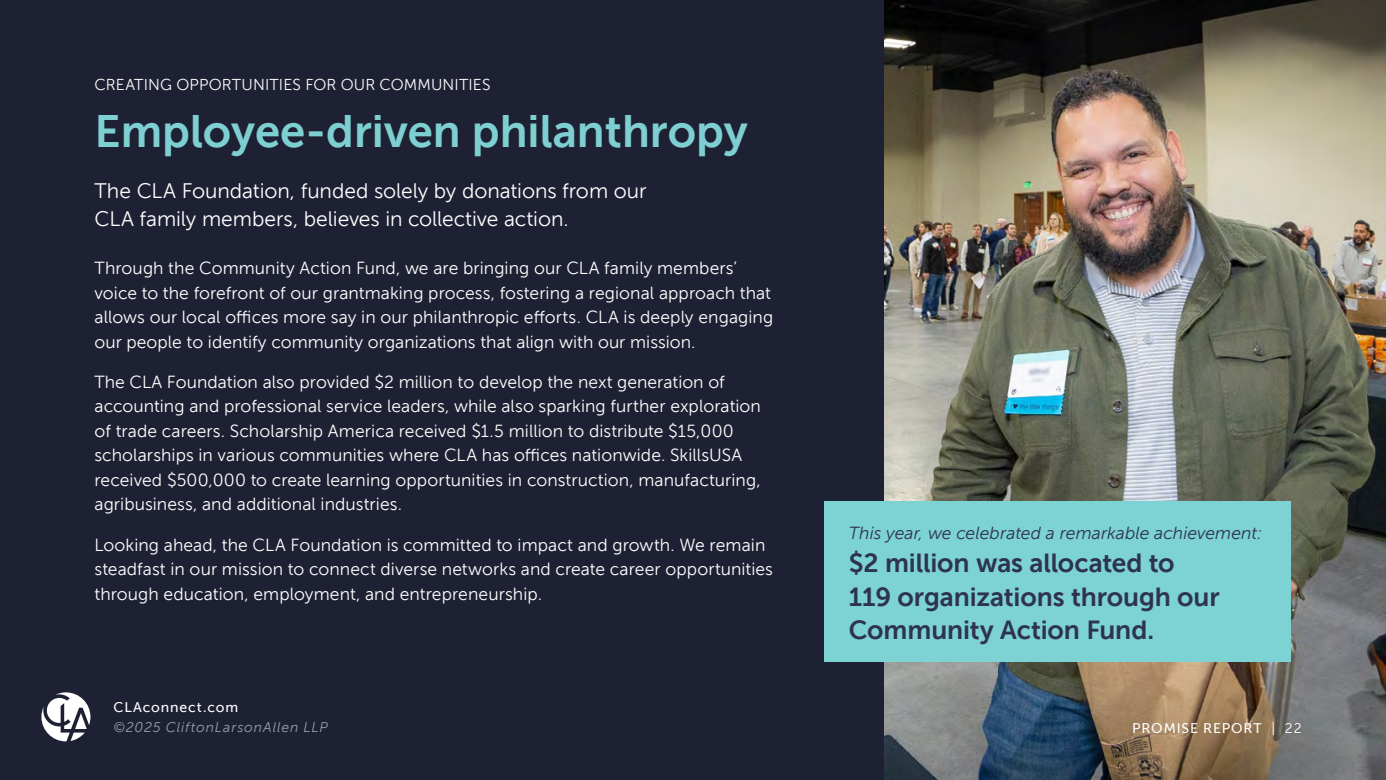
<style>
.page{position:relative;width:1386px;height:780px;background:#1e2133}
.page>*{position:absolute;margin:0;border:0;box-sizing:border-box;transform-origin:0 0}
.t1{font:45.5px "Museo Sans 700";color:#7ecfd1}
.t2{font:26.25px/33.2px "Museo Sans 700";letter-spacing:-.005em;color:#2e334e}
.t3{font:21px/28px "Museo Sans 300";letter-spacing:-.005em;color:#fff}
.t4{font:17.5px/24.5px "Museo Sans 300";color:#fff}
.t5{font:italic 17.5px "Museo Sans 300";letter-spacing:.005em;color:#2e334e}
.t6{font:15.75px "Museo Sans 300";letter-spacing:.01em;color:#fff}
.t7{font:14px "Museo Sans 500";letter-spacing:.065em;color:#fff}
.t8{font:italic 14px "Museo Sans 300";letter-spacing:.06em;color:#969eac}
.s1{font-family:"Museo Sans 300"}
</style>
<div class="page">
<img style="left:885px;top:0;width:501px;height:780px">
<svg style="left:41px;top:692px;width:49px;height:49px"></svg>
<div style="left:824px;top:501px;width:466px;height:161px;background:#7dd2d3"></div>
<p class="t6" style="left:95px;top:76px;width:398px">CREATING OPPORTUNITIES FOR OUR COMMUNITIES</p>
<h1 class="t1" style="left:95px;top:106px;width:655px">Employee-driven philanthropy</h1>
<p class="t3" style="left:95px;top:177px;width:554px">The CLA Foundation, funded solely by donations from our<br>CLA family members, believes in collective action.</p>
<p class="t4" style="left:95px;top:256px;width:680px">Through the Community Action Fund, we are bringing our CLA family members’ voice to the forefront of our grantmaking process, fostering a regional approach that allows our local offices more say in our philanthropic efforts. CLA is deeply engaging our people to identify community organizations that align with our mission.</p>
<p class="t4" style="left:95px;top:370px;width:668px">The CLA Foundation also provided $2 million to develop the next generation of accounting and professional service leaders, while also sparking further exploration of trade careers. Scholarship America received $1.5 million to distribute $15,000 scholarships in various communities where CLA has offices nationwide. SkillsUSA received $500,000 to create learning opportunities in construction, manufacturing, agribusiness, and additional industries.</p>
<p class="t4" style="left:95px;top:532px;width:680px">Looking ahead, the CLA Foundation is committed to impact and growth. We remain steadfast in our mission to connect diverse networks and create career opportunities through education, employment, and entrepreneurship.</p>
<p class="t7" style="left:114px;top:699px;width:126px">CLAconnect.com</p>
<p class="t8" style="left:114px;top:719px;width:216px">©2025 CliftonLarsonAllen LLP</p>
<p class="t5" style="left:849px;top:524px;width:415px">This year, we celebrated a remarkable achievement:</p>
<h2 class="t2" style="left:849px;top:547px;width:372px">$2 million was allocated to<br>119 organizations through our<br>Community Action Fund.</h2>
<p class="t7" style="left:1132px;top:720px;width:171px">PROMISE REPORT <span class="s1">| 22</span></p>
</div>
